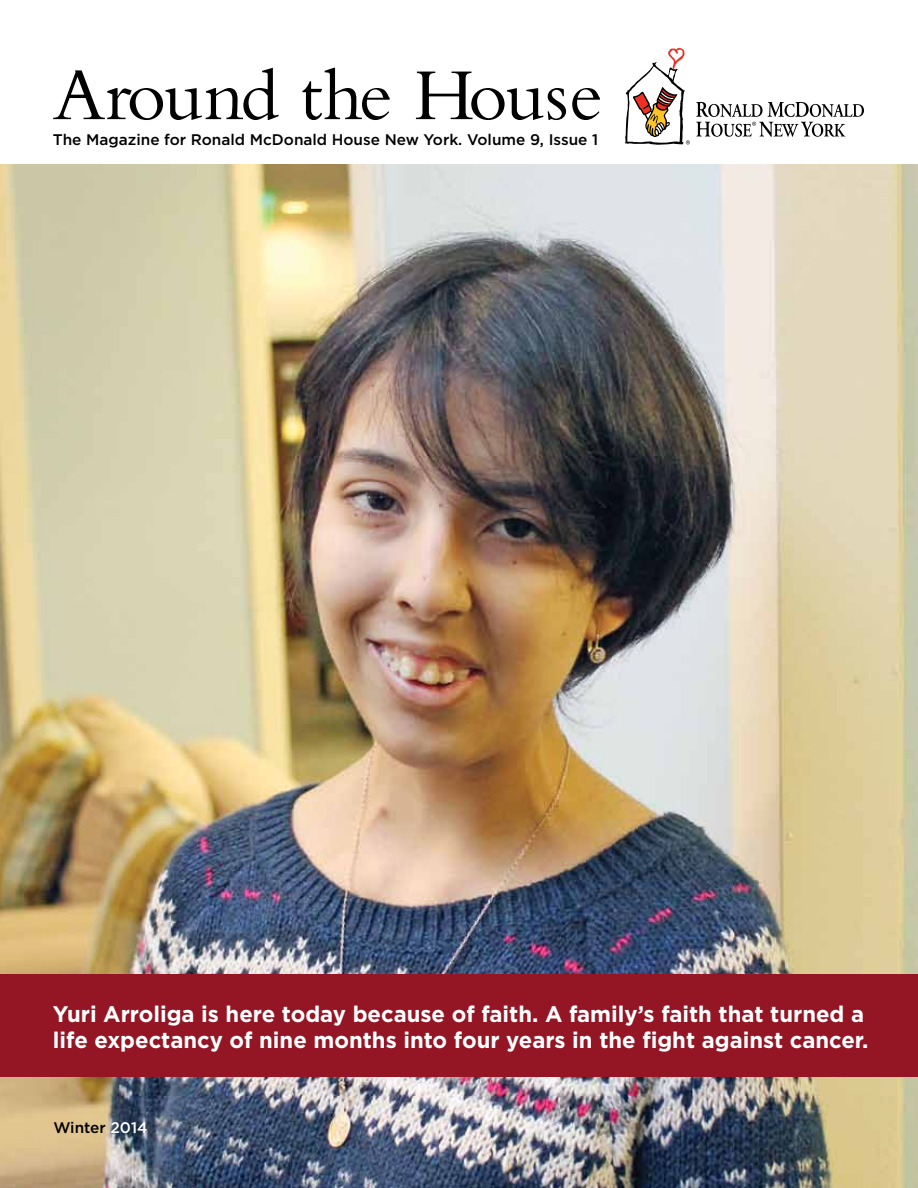
<style>
.page{position:relative;width:918px;height:1188px;background:#fff}
.page>*{position:absolute;margin:0;border:0;box-sizing:border-box;transform-origin:0 0}
.t1{font:76.5px "Bembo";letter-spacing:-.04em;color:#000}
.t2{font:700 22.5px/25.5px "Gotham";color:#fff}
.t3{font:500 15.3px "Gotham";color:#000}
.s1{color:#fff}
</style>
<div class="page">
<img style="left:0;top:164px;width:918px;height:1024px">
<div style="left:0;top:974px;width:918px;height:103px;background:#941524"></div>
<svg style="left:625px;top:48px;width:65px;height:97px"></svg>
<svg style="left:696px;top:102px;width:168px;height:35px"></svg>
<h1 class="t1" style="left:53px;top:51px;width:551px">Around the House</h1>
<p class="t3" style="left:53px;top:131px;width:547px">The Magazine for Ronald McDonald House New York. Volume 9, Issue 1</p>
<p class="t2" style="left:53px;top:1001px;width:817px">Yuri Arroliga is here today because of faith. A family’s faith that turned a life expectancy of nine months into four years in the fight against cancer.</p>
<p class="t3" style="left:53px;top:1119px;width:96px">Winter <span class="s1">2014</span></p>
</div>
